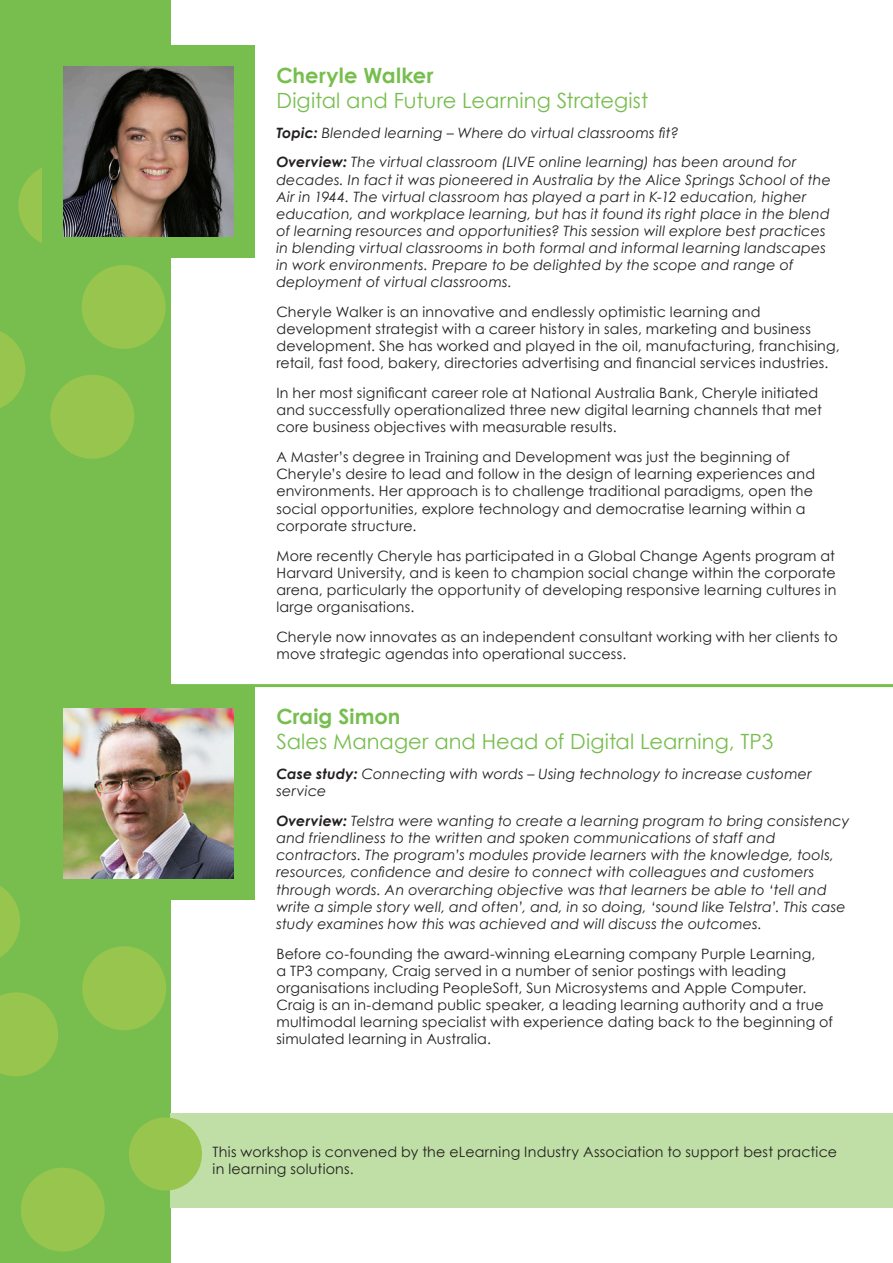
<style>
.page{position:relative;width:893px;height:1263px;background:#fff}
.page>*{position:absolute;margin:0;border:0;box-sizing:border-box;transform-origin:0 0}
.Heading_3{font:21px/25.2px "Century Gothic";letter-spacing:.005em;color:#77be4e}
.t1{font:14.25px/17.1px "Century Gothic";letter-spacing:.015em;color:#231f20}
.t2{font:italic 14.25px/17.1px "Century Gothic";letter-spacing:.01em;color:#231f20}
.s1{font-weight:700}
</style>
<div class="page">
<div style="left:0;top:0;width:170px;height:1263px;background:#77be4e"></div>
<svg style="left:0;top:331px;width:26px;height:77px"></svg>
<svg style="left:50px;top:375px;width:84px;height:84px"></svg>
<svg style="left:81px;top:259px;width:90px;height:95px"></svg>
<svg style="left:18px;top:168px;width:24px;height:75px"></svg>
<div style="left:43px;top:46px;width:212px;height:212px;background:#77be4e"></div>
<img style="left:64px;top:67px;width:170px;height:170px">
<div style="left:43px;top:687px;width:212px;height:213px;background:#77be4e"></div>
<hr style="left:170px;top:684px;width:723px;height:3px;background:#77be4e">
<img style="left:64px;top:708px;width:170px;height:170px">
<div style="left:170px;top:1113px;width:723px;height:95px;background:#bfdfa6"></div>
<svg style="left:0;top:992px;width:58px;height:85px"></svg>
<svg style="left:0;top:886px;width:20px;height:71px"></svg>
<svg style="left:82px;top:941px;width:89px;height:94px"></svg>
<svg style="left:21px;top:1167px;width:84px;height:85px"></svg>
<svg style="left:129px;top:1117px;width:73px;height:74px"></svg>
<p class="Heading_3" style="left:276px;top:62px;width:373px"><span class="s1">Cheryle Walker<br></span>Digital and Future Learning Strategist</p>
<p class="t2" style="left:276px;top:124px;width:404px"><span class="s1">Topic:</span> Blended learning – Where do virtual classrooms fit?</p>
<p class="t2" style="left:276px;top:154px;width:556px"><span class="s1">Overview:</span> The virtual classroom (LIVE online learning) has been around for decades. In fact it was pioneered in Australia by the Alice Springs School of the Air in 1944. The virtual classroom has played a part in K-12 education, higher education, and workplace learning, but has it found its right place in the blend of learning resources and opportunities? This session will explore best practices in blending virtual classrooms in both formal and informal learning landscapes in work environments. Prepare to be delighted by the scope and range of deployment of virtual classrooms.</p>
<p class="t1" style="left:276px;top:303px;width:565px">Cheryle Walker is an innovative and endlessly optimistic learning and development strategist with a career history in sales, marketing and business development. She has worked and played in the oil, manufacturing, franchising, retail, fast food, bakery, directories advertising and financial services industries.</p>
<p class="t1" style="left:276px;top:384px;width:547px">In her most significant career role at National Australia Bank, Cheryle initiated and successfully operationalized three new digital learning channels that met core business objectives with measurable results.</p>
<p class="t1" style="left:276px;top:448px;width:540px">A Master’s degree in Training and Development was just the beginning of Cheryle’s desire to lead and follow in the design of learning experiences and environments. Her approach is to challenge traditional paradigms, open the social opportunities, explore technology and democratise learning within a corporate structure.</p>
<p class="t1" style="left:276px;top:547px;width:561px;text-align:justify">More recently Cheryle has participated in a Global Change Agents program at Harvard University, and is keen to champion social change within the corporate arena, particularly the opportunity of developing responsive learning cultures in large organisations.</p>
<p class="t1" style="left:276px;top:628px;width:563px">Cheryle now innovates as an independent consultant working with her clients to move strategic agendas into operational success.</p>
<p class="Heading_3" style="left:276px;top:704px;width:498px"><span class="s1">Craig Simon<br></span>Sales Manager and Head of Digital Learning, TP3</p>
<p class="t2" style="left:276px;top:765px;width:537px"><span class="s1">Case study:</span> Connecting with words – Using technology to increase customer service</p>
<p class="t2" style="left:276px;top:812px;width:574px"><span class="s1">Overview:</span> Telstra were wanting to create a learning program to bring consistency and friendliness to the written and spoken communications of staff and contractors. The program’s modules provide learners with the knowledge, tools, resources, confidence and desire to connect with colleagues and customers through words. An overarching objective was that learners be able to ‘tell and write a simple story well, and often’, and, in so doing, ‘sound like Telstra’. This case study examines how this was achieved and will discuss the outcomes.</p>
<p class="t1" style="left:276px;top:945px;width:558px">Before co-founding the award-winning eLearning company Purple Learning,<br>a TP3 company, Craig served in a number of senior postings with leading organisations including PeopleSoft, Sun Microsystems and Apple Computer.<br>Craig is an in-demand public speaker, a leading learning authority and a true multimodal learning specialist with experience dating back to the beginning of simulated learning in Australia.</p>
<p class="t1" style="left:213px;top:1143px;width:626px">This workshop is convened by the eLearning Industry Association to support best practice in learning solutions.</p>
</div>
